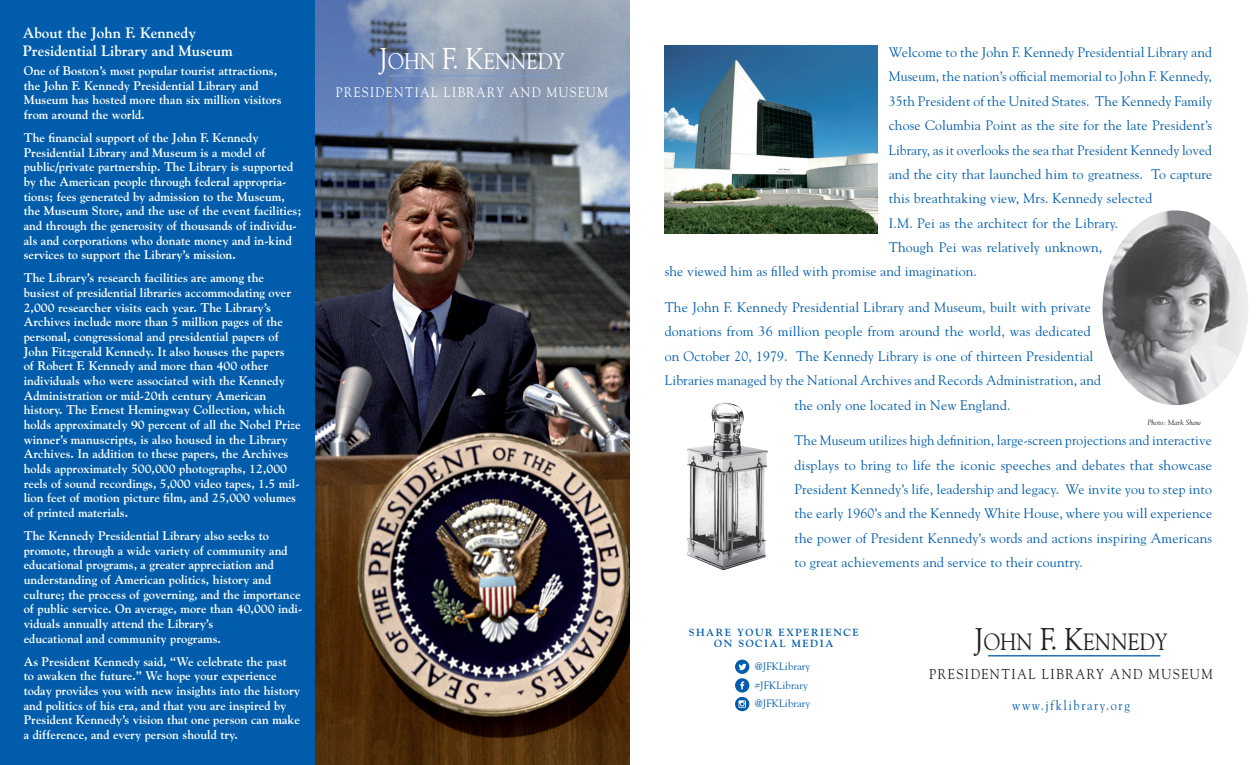
<style>
.page{position:relative;width:1260px;height:765px;background:#fff}
.page>*{position:absolute;margin:0;border:0;box-sizing:border-box;transform-origin:0 0}
.t1{font:23.38px "Goudy";color:#231f20;scale:.9 1}
.t2{font:22.5px "Goudy";color:#fff;scale:.9 1}
.t3{font:700 15px/18px "Goudy";color:#fff}
.t4{font:14.25px "Goudy";letter-spacing:.11em;color:#231f20;scale:.9 1}
.t5{font:13.75px/24.4px "Goudy";letter-spacing:.01em;color:#015dab;text-align:justify}
.t6{font:13.75px "Goudy";letter-spacing:.11em;color:#fff;scale:.9 1}
.t7{font:13.75px "Goudy";letter-spacing:.13em;color:#015dab;scale:.9 1}
.t8{font:700 12.5px/14.8px "Goudy";color:#fff}
.t9{font:10.62px "Goudy";letter-spacing:.01em;color:#015dab}
.t10{font:700 10.25px "Goudy";letter-spacing:.15em;color:#015dab}
.t11{font:italic 7.5px "Goudy";color:#231f20}
.s1{font-size:30px}
.s2{font-size:31.25px}
</style>
<div class="page">
<div style="left:0;top:0;width:317px;height:765px;background:#015dab"></div>
<img style="left:665px;top:45px;width:213px;height:189px">
<img style="left:686px;top:402px;width:82px;height:168px">
<img style="left:1103px;top:210px;width:145px;height:195px">
<img style="left:315px;top:0;width:315px;height:765px">
<div style="left:735px;top:697px;width:14px;height:14px;background:#015dab;border-radius:50%"></div>
<svg style="left:739px;top:700px;width:7px;height:8px"></svg>
<div style="left:735px;top:660px;width:14px;height:14px;background:#015dab;border-radius:50%"></div>
<svg style="left:739px;top:664px;width:8px;height:6px"></svg>
<svg style="left:735px;top:678px;width:14px;height:15px"></svg>
<svg style="left:740px;top:681px;width:4px;height:8px"></svg>
<hr style="left:389px;top:75px;width:165px;height:1px;background:#7f99cd">
<hr style="left:988px;top:655px;width:172px;height:1px;background:#015dab">
<p class="t3" style="left:23px;top:23px;width:212px">About the John F. Kennedy<br>Presidential Library and Museum</p>
<p class="t8" style="left:24px;top:63px;width:259px">One of Boston’s most popular tourist attractions, the John F. Kennedy Presidential Library and Museum has hosted more than six million visitors from around the world.</p>
<p class="t8" style="left:24px;top:130px;width:279px">The financial support of the John F. Kennedy Presidential Library and Museum is a model of public/private partnership. The Library is supported by the American people through federal appropria&shy;tions; fees generated by admission to the Museum, the Museum Store, and the use of the event facilities; and through the generosity of thousands of individu&shy;als and corporations who donate money and in-kind services to support the Library’s mission.</p>
<p class="t8" style="left:24px;top:270px;width:279px">The Library’s research facilities are among the busiest of presidential libraries accommodating over 2,000 researcher visits each year. The Library’s Archives include more than 5 million pages of the personal, congressional and presidential papers of John Fitzgerald Kennedy. It also houses the papers<br>of Robert F. Kennedy and more than 400 other individuals who were associated with the Kennedy Administration or mid-20th century American history. The Ernest Hemingway Collection, which holds approximately 90 percent of all the Nobel Prize winner’s manuscripts, is also housed in the Library Archives. In addition to these papers, the Archives holds approximately 500,000 photographs, 12,000 reels of sound recordings, 5,000 video tapes, 1.5 mil&shy;lion feet of motion picture film, and 25,000 volumes of printed materials.</p>
<p class="t8" style="left:24px;top:528px;width:280px">The Kennedy Presidential Library also seeks to promote, through a wide variety of community and educational programs, a greater appreciation and understanding of American politics, history and culture; the process of governing, and the importance of public service. On average, more than 40,000 indi&shy;viduals annually attend the Library’s<br>educational and community programs.</p>
<p class="t8" style="left:24px;top:654px;width:278px">As President Kennedy said, “We celebrate the past to awaken the future.” We hope your experience today provides you with new insights into the history and politics of his era, and that you are inspired by President Kennedy’s vision that one person can make a difference, and every person should try.</p>
<p class="t2" style="left:379px;top:48px;width:208px"><span class="s1">J</span>OHN <span class="s1">F. K</span>ENNEDY</p>
<p class="t6" style="left:336px;top:83px;width:304px">PRESIDENTIAL LIBRARY AND MUSEUM</p>
<p class="t5" style="left:889px;top:40px;width:325px">Welcome to the John F. Kennedy Presidential Library and</p>
<p class="t5" style="left:889px;top:64px;width:325px">Museum, the nation’s official memorial to John F. Kennedy,</p>
<p class="t5" style="left:889px;top:88px;width:325px">35th President of the United States. The Kennedy Family</p>
<p class="t5" style="left:889px;top:113px;width:325px">chose Columbia Point as the site for the late President’s</p>
<p class="t5" style="left:889px;top:137px;width:325px">Library, as it overlooks the sea that President Kennedy loved</p>
<p class="t5" style="left:889px;top:162px;width:325px">and the city that launched him to greatness. To capture</p>
<p class="t5" style="left:889px;top:186px;width:265px">this breathtaking view, Mrs. Kennedy selected</p>
<p class="t5" style="left:889px;top:210px;width:231px">I.M. Pei as the architect for the Library.</p>
<p class="t5" style="left:889px;top:235px;width:215px">Though Pei was relatively unknown,</p>
<p class="t5" style="left:665px;top:259px;width:314px">she viewed him as filled with promise and imagination.</p>
<p class="t5" style="left:665px;top:295px;width:428px">The John F. Kennedy Presidential Library and Museum, built with private</p>
<p class="t5" style="left:665px;top:319px;width:428px">donations from 36 million people from around the world, was dedicated</p>
<p class="t5" style="left:665px;top:343px;width:430px">on October 20, 1979. The Kennedy Library is one of thirteen Presidential</p>
<p class="t5" style="left:665px;top:368px;width:438px">Libraries managed by the National Archives and Records Administration, and</p>
<p class="t5" style="left:794px;top:392px;width:218px">the only one located in New England.</p>
<p class="t5" style="left:794px;top:428px;width:419px">The Museum utilizes high definition, large-screen projections and interactive displays to bring to life the iconic speeches and debates that showcase President Kennedy’s life, leadership and legacy. We invite you to step into the early 1960’s and the Kennedy White House, where you will experience the power of President Kennedy’s words and actions inspiring Americans to great achievements and service to their country.</p>
<p class="t11" style="left:1147px;top:418px;width:55px">Photo: Mark Shaw</p>
<p class="t10" style="left:689px;top:626px;width:172px">SHARE YOUR EXPERIENCE</p>
<p class="t10" style="left:714px;top:637px;width:121px">ON SOCIAL MEDIA</p>
<p class="t9" style="left:755px;top:659px;width:57px">@JFKLibrary</p>
<p class="t9" style="left:755px;top:678px;width:54px">#JFKLibrary</p>
<p class="t9" style="left:755px;top:697px;width:57px">@JFKLibrary</p>
<p class="t1" style="left:974px;top:628px;width:216px"><span class="s2">J</span>OHN <span class="s2">F. K</span>ENNEDY</p>
<p class="t4" style="left:929px;top:665px;width:317px">PRESIDENTIAL LIBRARY AND MUSEUM</p>
<p class="t7" style="left:1012px;top:697px;width:132px">www.jfklibrary.org</p>
</div>
